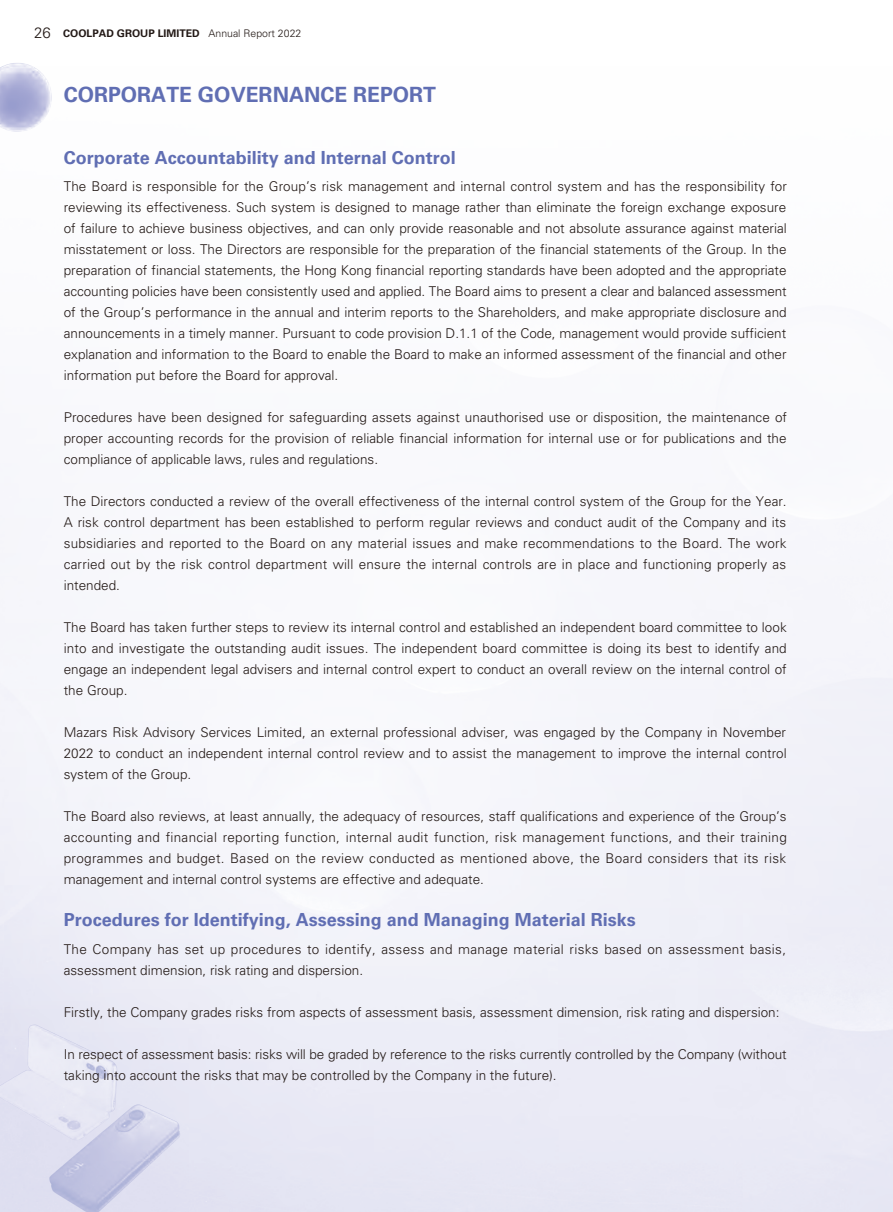
<style>
.page{position:relative;width:893px;height:1212px;background:#fff}
.page>*{position:absolute;margin:0;border:0;box-sizing:border-box;transform-origin:0 0}
.t1{font:700 21px "Univers LT Std";color:#606eb3}
.t2{font:700 18px "Univers LT Std";color:#606eb3}
.t3{font:300 13.5px/21px "Univers LT Std";color:#231916;text-align:justify}
.t4{font:300 13.5px/21px "Univers LT Std";letter-spacing:.025em;color:#231916}
.t5{font:700 10.5px "Univers LT Std";color:#231916}
.s1{font-weight:300;font-size:15px}
.s2{font-weight:300}
</style>
<div class="page">
<div style="left:0;top:0;width:893px;height:1212px;background:linear-gradient(to bottom,#fff,#eaeaf5)"></div>
<img style="left:0;top:52px;width:89px;height:122px">
<img style="left:0;top:977px;width:228px;height:235px">
<p class="t5" style="left:34px;top:27px;width:269px"><span class="s1">26</span> COOLPAD GROUP LIMITED <span class="s2">Annual Report 2022</span></p>
<h1 class="t1" style="left:64px;top:83px;width:374px">CORPORATE GOVERNANCE REPORT</h1>
<h2 class="t2" style="left:64px;top:147px;width:394px">Corporate Accountability and Internal Control</h2>
<p class="t3" style="left:64px;top:176px;width:725px">The Board is responsible for the Group’s risk management and internal control system and has the responsibility for reviewing its effectiveness. Such system is designed to manage rather than eliminate the foreign exchange exposure of failure to achieve business objectives, and can only provide reasonable and not absolute assurance against material misstatement or loss. The Directors are responsible for the preparation of the financial statements of the Group. In the preparation of financial statements, the Hong Kong financial reporting standards have been adopted and the appropriate accounting policies have been consistently used and applied. The Board aims to present a clear and balanced assessment of the Group’s performance in the annual and interim reports to the Shareholders, and make appropriate disclosure and announcements in a timely manner. Pursuant to code provision D.1.1 of the Code, management would provide sufficient explanation and information to the Board to enable the Board to make an informed assessment of the financial and other information put before the Board for approval.</p>
<p class="t3" style="left:64px;top:407px;width:725px">Procedures have been designed for safeguarding assets against unauthorised use or disposition, the maintenance of proper accounting records for the provision of reliable financial information for internal use or for publications and the compliance of applicable laws, rules and regulations.</p>
<p class="t3" style="left:64px;top:491px;width:724px">The Directors conducted a review of the overall effectiveness of the internal control system of the Group for the Year.<br>A risk control department has been established to perform regular reviews and conduct audit of the Company and its subsidiaries and reported to the Board on any material issues and make recommendations to the Board. The work carried out by the risk control department will ensure the internal controls are in place and functioning properly as intended.</p>
<p class="t3" style="left:64px;top:617px;width:724px">The Board has taken further steps to review its internal control and established an independent board committee to look into and investigate the outstanding audit issues. The independent board committee is doing its best to identify and engage an independent legal advisers and internal control expert to conduct an overall review on the internal control of the Group.</p>
<p class="t3" style="left:64px;top:722px;width:724px">Mazars Risk Advisory Services Limited, an external professional adviser, was engaged by the Company in November 2022 to conduct an independent internal control review and to assist the management to improve the internal control system of the Group.</p>
<p class="t3" style="left:64px;top:806px;width:725px">The Board also reviews, at least annually, the adequacy of resources, staff qualifications and experience of the Group’s accounting and financial reporting function, internal audit function, risk management functions, and their training programmes and budget. Based on the review conducted as mentioned above, the Board considers that its risk management and internal control systems are effective and adequate.</p>
<h2 class="t2" style="left:64px;top:909px;width:574px">Procedures for Identifying, Assessing and Managing Material Risks</h2>
<p class="t4" style="left:64px;top:938px;width:724px">The Company has set up procedures to identify, assess and manage material risks based on assessment basis, assessment dimension, risk rating and dispersion.</p>
<p class="t3" style="left:64px;top:1001px;width:717px">Firstly, the Company grades risks from aspects of assessment basis, assessment dimension, risk rating and dispersion:</p>
<p class="t3" style="left:64px;top:1043px;width:724px">In respect of assessment basis: risks will be graded by reference to the risks currently controlled by the Company (without taking into account the risks that may be controlled by the Company in the future).</p>
</div>
